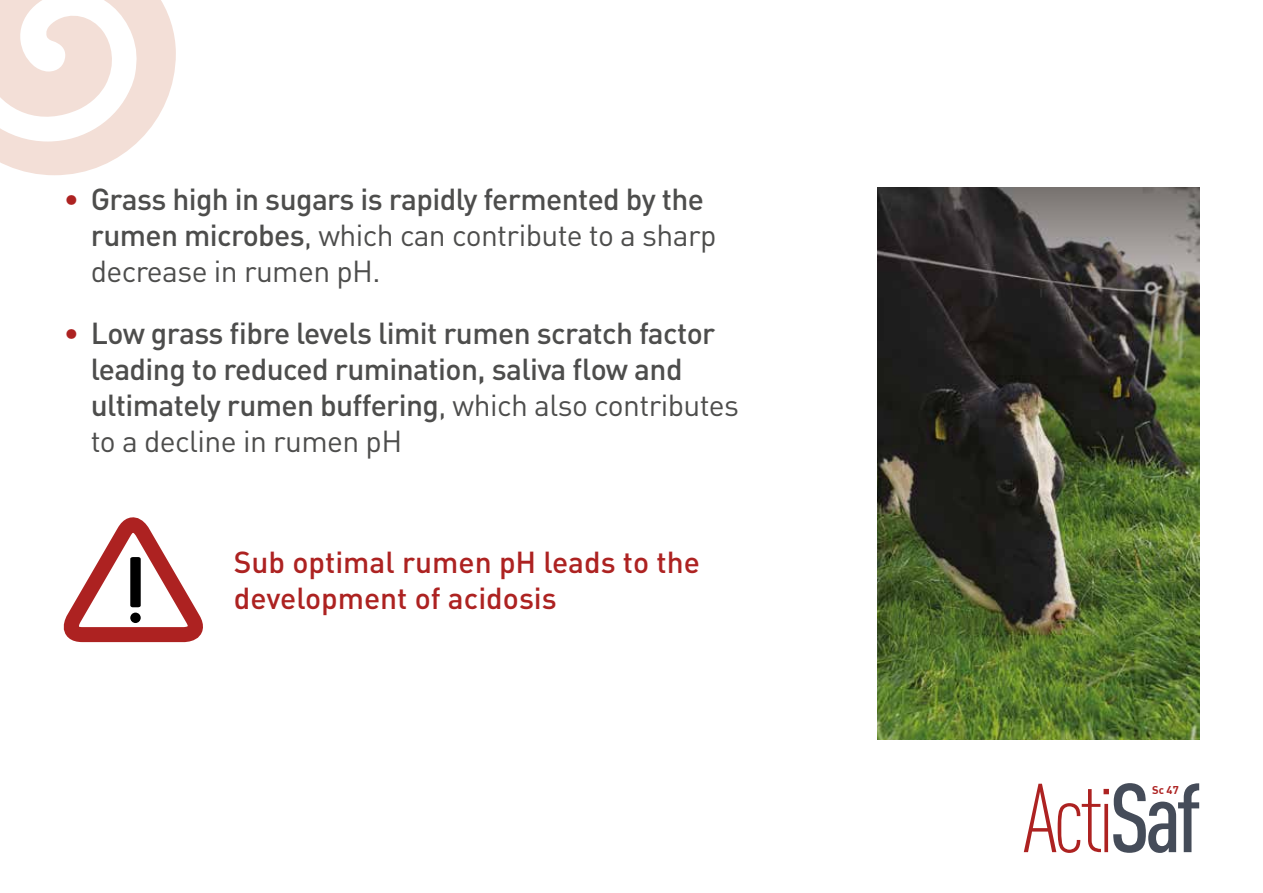
<style>
.page{position:relative;width:1263px;height:893px;background:#fff}
.page>*{position:absolute;margin:0;border:0;box-sizing:border-box;transform-origin:0 0}
.t1{font:500 30px/36px "DIN Pro";letter-spacing:-.02em;color:#4d4d4c}
.t2{font:500 30px/36px "DIN Pro";color:#ad2221}
.t3{font:700 11.1px "DIN";color:#ad2221}
.s1{color:#ad2221}
.s2{font-weight:400}
</style>
<div class="page">
<svg style="left:0;top:0;width:176px;height:175px"></svg>
<svg style="left:1024px;top:783px;width:175px;height:70px"></svg>
<img style="left:877px;top:187px;width:322px;height:552px">
<svg style="left:63px;top:517px;width:139px;height:126px"></svg>
<div style="left:130px;top:613px;width:11px;height:10px;background:#000;border-radius:50%"></div>
<p class="t1" style="left:91px;top:180px;width:627px;text-indent:-27px"><span class="s1">•</span> Grass high in sugars is rapidly fermented by the rumen microbes<span class="s2">, which can contribute to a sharp decrease in rumen pH.</span></p>
<p class="t1" style="left:91px;top:313px;width:650px;text-indent:-27px"><span class="s1">•</span> Low grass fibre levels limit rumen scratch factor leading to reduced rumination, saliva flow and ultimately rumen buffering<span class="s2">, which also contributes to a decline in rumen pH</span></p>
<p class="t2" style="left:234px;top:543px;width:467px">Sub optimal rumen pH leads to the development of acidosis</p>
<p class="t3" style="left:1152px;top:782px;width:28px">Sc 47</p>
</div>
